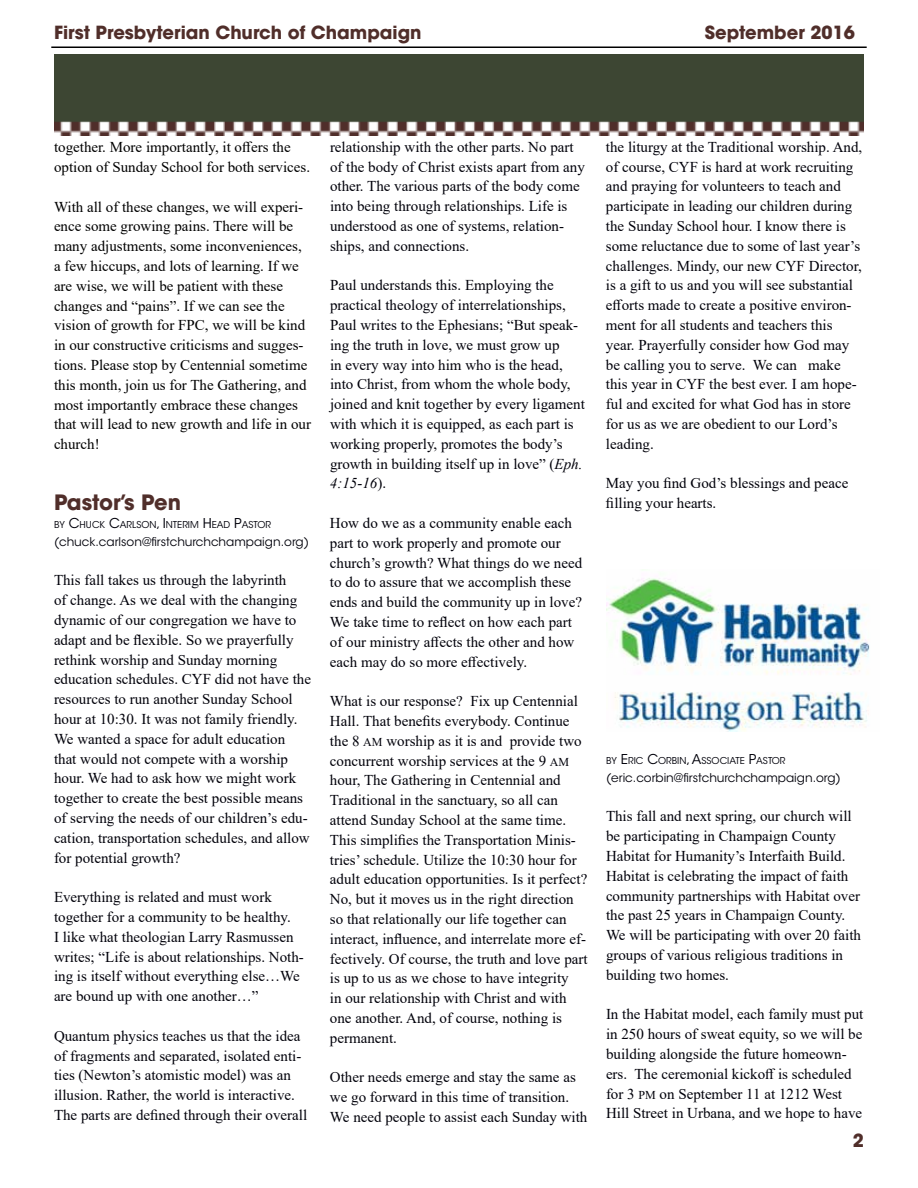
<style>
.page{position:relative;width:918px;height:1188px;background:#fff}
.page>*{position:absolute;margin:0;border:0;box-sizing:border-box;transform-origin:0 0}
.t1{font:700 21px "ITC Avant Garde Std";color:#502e2a}
.t2{font:700 18px "ITC Avant Garde Std";color:#502e2a}
.t3{font:15px/19.8px "Times New Roman";color:#00000a}
.t4{font:15px/19.8px "Times New Roman";color:#000}
.t5{font:12px "ITC Avant Garde Std";color:#00000a}
.t6{font:9.45px "ITC Avant Garde Std";color:#00000a}
.s1{font-size:13.5px}
.s2{font-style:inherit}
.s3{font-style:italic}
.s4{font-size:12px}
</style>
<div class="page">
<hr style="left:51px;top:46px;width:816px;height:2px;background:#000">
<img style="left:54px;top:54px;width:810px;height:82px">
<img style="left:606px;top:569px;width:264px;height:162px">
<p class="t2" style="left:54px;top:21px;width:369px">First Presbyterian Church of Champaign</p>
<p class="t2" style="left:705px;top:21px;width:152px">September 2016</p>
<p class="t4" style="left:54px;top:137px;width:258px">together. More importantly, it offers the option of Sunday School for both services.</p>
<p class="t4" style="left:54px;top:196px;width:259px">With all of these changes, we will experi&shy;ence some growing pains. There will be many adjustments, some inconveniences, a few hiccups, and lots of learning. If we are wise, we will be patient with these changes and “pains”. If we can see the vision of growth for FPC, we will be kind in our constructive criticisms and sugges&shy;tions. Please stop by Centennial sometime this month, join us for The Gathering, and most importantly embrace these changes that will lead to new growth and life in our church!</p>
<h1 class="t1" style="left:54px;top:488px;width:128px">Pastor’s Pen</h1>
<p class="t6" style="left:54px;top:519px;width:218px">BY <span class="s1">C</span>HUCK <span class="s1">C</span>ARLSON<span class="s1">, I</span> NTERIM <span class="s1">H</span> EAD <span class="s1">P</span>ASTOR</p>
<p class="t5" style="left:54px;top:534px;width:257px"><span class="s2">(</span>chuck.carlson@firstchurchchampaign.org<span class="s2">)</span></p>
<p class="t3" style="left:54px;top:570px;width:259px">This fall takes us through the labyrinth<br>of change. As we deal with the changing dynamic of our congregation we have to adapt and be flexible. So we prayerfully rethink worship and Sunday morning education schedules. CYF did not have the resources to run another Sunday School hour at 10:30. It was not family friendly.<br>We wanted a space for adult education that would not compete with a worship hour. We had to ask how we might work together to create the best possible means of serving the needs of our children’s edu&shy;cation, transportation schedules, and allow for potential growth?</p>
<p class="t3" style="left:54px;top:887px;width:251px">Everything is related and must work together for a community to be healthy.<br>I like what theologian Larry Rasmussen writes; “Life is about relationships. Noth&shy;ing is itself without everything else…We are bound up with one another…”</p>
<p class="t3" style="left:54px;top:1025px;width:255px">Quantum physics teaches us that the idea of fragments and separated, isolated enti&shy;ties (Newton’s atomistic model) was an illusion. Rather, the world is interactive.<br>The parts are defined through their overall</p>
<p class="t3" style="left:330px;top:136px;width:256px">relationship with the other parts. No part of the body of Christ exists apart from any other. The various parts of the body come into being through relationships. Life is understood as one of systems, relation&shy;ships, and connections.</p>
<p class="t3" style="left:330px;top:275px;width:256px">Paul understands this. Employing the practical theology of interrelationships, Paul writes to the Ephesians; “But speak&shy;ing the truth in love, we must grow up<br>in every way into him who is the head, into Christ, from whom the whole body, joined and knit together by every ligament with which it is equipped, as each part is working properly, promotes the body’s growth in building itself up in love” (<span class="s3">Eph.<br>4:15-16</span>).</p>
<p class="t3" style="left:330px;top:513px;width:254px">How do we as a community enable each part to work properly and promote our church’s growth? What things do we need to do to assure that we accomplish these ends and build the community up in love?<br>We take time to reflect on how each part of our ministry affects the other and how each may do so more effectively.</p>
<p class="t3" style="left:330px;top:691px;width:259px">What is our response? Fix up Centennial Hall. That benefits everybody. Continue the 8 <span class="s4">AM</span> worship as it is and provide two concurrent worship services at the 9 <span class="s4">AM </span>hour, The Gathering in Centennial and Traditional in the sanctuary, so all can attend Sunday School at the same time.<br>This simplifies the Transportation Minis&shy;tries’ schedule. Utilize the 10:30 hour for adult education opportunities. Is it perfect?<br>No, but it moves us in the right direction so that relationally our life together can interact, influence, and interrelate more ef&shy;fectively. Of course, the truth and love part is up to us as we chose to have integrity<br>in our relationship with Christ and with one another. And, of course, nothing is permanent.</p>
<p class="t3" style="left:330px;top:1067px;width:259px">Other needs emerge and stay the same as we go forward in this time of transition.<br>We need people to assist each Sunday with</p>
<p class="t3" style="left:606px;top:136px;width:258px">the liturgy at the Traditional worship. And, of course, CYF is hard at work recruiting and praying for volunteers to teach and participate in leading our children during the Sunday School hour. I know there is some reluctance due to some of last year’s challenges. Mindy, our new CYF Director, is a gift to us and you will see substantial efforts made to create a positive environ&shy;ment for all students and teachers this year. Prayerfully consider how God may be calling you to serve. We can make this year in CYF the best ever. I am hope&shy;ful and excited for what God has in store for us as we are obedient to our Lord’s leading.</p>
<p class="t3" style="left:606px;top:473px;width:244px">May you find God’s blessings and peace filling your hearts.</p>
<p class="t6" style="left:606px;top:755px;width:181px">BY <span class="s1">E</span> RIC <span class="s1">C</span>ORBIN<span class="s1">, A</span>SSOCIATE <span class="s1">P</span>ASTOR</p>
<p class="t5" style="left:606px;top:770px;width:236px"><span class="s2">(</span>eric.corbin@firstchurchchampaign.org<span class="s2">)</span></p>
<p class="t3" style="left:606px;top:806px;width:257px">This fall and next spring, our church will be participating in Champaign County Habitat for Humanity’s Interfaith Build.<br>Habitat is celebrating the impact of faith community partnerships with Habitat over the past 25 years in Champaign County.<br>We will be participating with over 20 faith groups of various religious traditions in building two homes.</p>
<p class="t3" style="left:606px;top:1004px;width:259px">In the Habitat model, each family must put in 250 hours of sweat equity, so we will be building alongside the future homeown&shy;ers. The ceremonial kickoff is scheduled for 3 <span class="s4">PM</span> on September 11 at 1212 West Hill Street in Urbana, and we hope to have</p>
<p class="t2" style="left:853px;top:1129px;width:13px">2</p>
</div>
